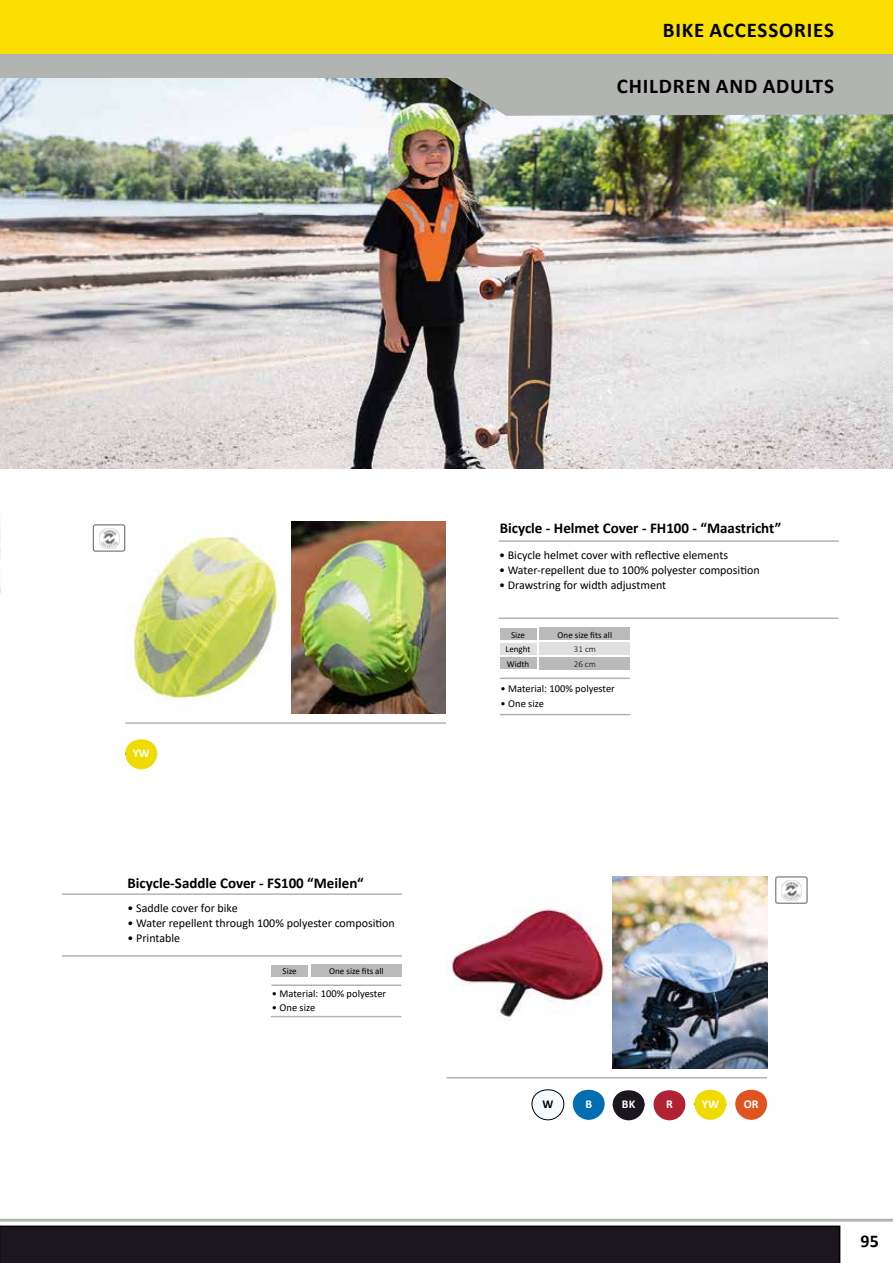
<style>
.page{position:relative;width:893px;height:1263px;background:#fff}
.page>*{position:absolute;margin:0;border:0;box-sizing:border-box;transform-origin:0 0}
.t1{font:700 21px "Calibri";letter-spacing:.04em;color:#000}
.t2{font:700 18px "Calibri";color:#000}
.t3{font:700 15px "Calibri";color:#000}
.t4{font:12px "Calibri";color:#000}
.t5{font:700 12px "Calibri";color:#fff}
.t6{font:700 12px "Calibri";color:#000}
.t7{font:10.5px "Calibri";color:#000}
.t8{font:9px/14.5px "Calibri";color:#000;text-align:center}
.t9{font:300 9px/14.5px "Calibri";color:#000}
</style>
<div class="page">
<div style="left:573px;top:1090px;width:32px;height:30px;background:#006eb0;border-radius:50%"></div>
<img style="left:0;top:78px;width:893px;height:390px">
<div style="left:0;top:0;width:893px;height:54px;background:#fadf00"></div>
<div style="left:0;top:1225px;width:840px;height:38px;background:#1c171e"></div>
<hr style="left:0;top:1219px;width:893px;height:3px;background:#b2b4b2">
<div style="left:0;top:54px;width:893px;height:24px;background:#b2b4b2"></div>
<svg style="left:446px;top:78px;width:447px;height:38px;background:#aaacaa"></svg>
<hr style="left:499px;top:540px;width:340px;height:2px;background:#b2b4b2">
<hr style="left:499px;top:617px;width:340px;height:2px;background:#b2b4b2">
<img style="left:125px;top:526px;width:154px;height:183px">
<img style="left:291px;top:522px;width:155px;height:191px">
<hr style="left:125px;top:722px;width:321px;height:2px;background:#b2b4b2">
<hr style="left:62px;top:893px;width:340px;height:2px;background:#b2b4b2">
<hr style="left:62px;top:955px;width:340px;height:2px;background:#b2b4b2">
<img style="left:447px;top:909px;width:160px;height:111px">
<img style="left:613px;top:876px;width:154px;height:192px">
<hr style="left:446px;top:1077px;width:321px;height:1px;background:#b2b4b2">
<div style="left:694px;top:1090px;width:32px;height:30px;background:#f0db00;border-radius:50%"></div>
<div style="left:735px;top:1090px;width:32px;height:30px;background:#df5420;border-radius:50%"></div>
<div style="left:613px;top:1090px;width:31px;height:30px;background:#1c171e;border-radius:50%"></div>
<div style="left:653px;top:1090px;width:32px;height:30px;background:#b12334;border-radius:50%"></div>
<img style="left:0;top:465px;width:1px;height:129px">
<div style="left:539px;top:628px;width:91px;height:12px;background:#bababa"></div>
<div style="left:539px;top:642px;width:91px;height:12px;background:#e0e0e0"></div>
<div style="left:539px;top:657px;width:91px;height:12px;background:#bababa"></div>
<div style="left:500px;top:628px;width:36px;height:12px;background:#bababa"></div>
<div style="left:500px;top:643px;width:36px;height:12px;background:#e0e0e0"></div>
<div style="left:500px;top:657px;width:36px;height:12px;background:#bababa"></div>
<div style="left:125px;top:739px;width:32px;height:30px;background:#f0db00;border-radius:50%"></div>
<hr style="left:500px;top:677px;width:130px;height:2px;background:#b2b4b2">
<hr style="left:500px;top:714px;width:130px;height:1px;background:#b2b4b2">
<img style="left:99px;top:529px;width:20px;height:19px">
<div style="left:93px;top:524px;width:32px;height:28px;border:1px solid #7f8184;border-radius:2px"></div>
<div style="left:311px;top:964px;width:91px;height:12px;background:#bababa"></div>
<div style="left:271px;top:964px;width:37px;height:12px;background:#bababa"></div>
<hr style="left:271px;top:984px;width:130px;height:2px;background:#b2b4b2">
<hr style="left:271px;top:1016px;width:130px;height:1px;background:#b2b4b2">
<img style="left:782px;top:881px;width:19px;height:19px">
<div style="left:775px;top:876px;width:33px;height:28px;border:1px solid #7f8184;border-radius:2px"></div>
<div style="left:532px;top:1090px;width:32px;height:30px;background:#f5fafe;border-radius:50%"></div>
<div style="left:532px;top:1089px;width:32px;height:31px;border:1px solid #000;border-radius:50%"></div>
<h1 class="t1" style="left:663px;top:15px;width:173px">BIKE ACCESSORIES</h1>
<h1 class="t1" style="left:617px;top:72px;width:219px">CHILDREN AND ADULTS</h1>
<p class="t5" style="left:133px;top:745px;width:19px">YW</p>
<p class="t3" style="left:128px;top:872px;width:238px">Bicycle-Saddle Cover - FS100 “Meilen“</p>
<p class="t4" style="left:128px;top:899px;width:112px">• Saddle cover for bike</p>
<p class="t4" style="left:128px;top:914px;width:269px">• Water repellent through 100% polyester composition</p>
<p class="t4" style="left:128px;top:929px;width:54px">• Printable</p>
<p class="t8" style="left:283px;top:964px;width:16px">Size</p>
<p class="t8" style="left:329px;top:964px;width:56px">One size fits all</p>
<p class="t7" style="left:272px;top:986px;width:116px">• Material: 100% polyester</p>
<p class="t7" style="left:272px;top:1000px;width:45px">• One size</p>
<p class="t3" style="left:500px;top:518px;width:283px">Bicycle - Helmet Cover - FH100 - “Maastricht”</p>
<p class="t4" style="left:499px;top:547px;width:230px">• Bicycle helmet cover with reflective elements</p>
<p class="t4" style="left:499px;top:562px;width:262px">• Water-repellent due to 100% polyester composition</p>
<p class="t4" style="left:499px;top:577px;width:169px">• Drawstring for width adjustment</p>
<p class="t8" style="left:506px;top:627px;width:26px">Size<br>Lenght<br>Width</p>
<p class="t8" style="left:558px;top:627px;width:56px">One size fits all</p>
<p class="t9" style="left:574px;top:642px;width:24px">31 cm<br>26 cm</p>
<p class="t7" style="left:501px;top:681px;width:116px">• Material: 100% polyester</p>
<p class="t7" style="left:501px;top:696px;width:45px">• One size</p>
<p class="t5" style="left:585px;top:1096px;width:8px">B</p>
<p class="t5" style="left:622px;top:1096px;width:15px">BK</p>
<p class="t5" style="left:702px;top:1096px;width:19px">YW</p>
<p class="t5" style="left:744px;top:1096px;width:16px">OR</p>
<p class="t6" style="left:542px;top:1096px;width:12px">W</p>
<p class="t5" style="left:666px;top:1096px;width:8px">R</p>
<h2 class="t2" style="left:860px;top:1228px;width:20px">95</h2>
</div>
